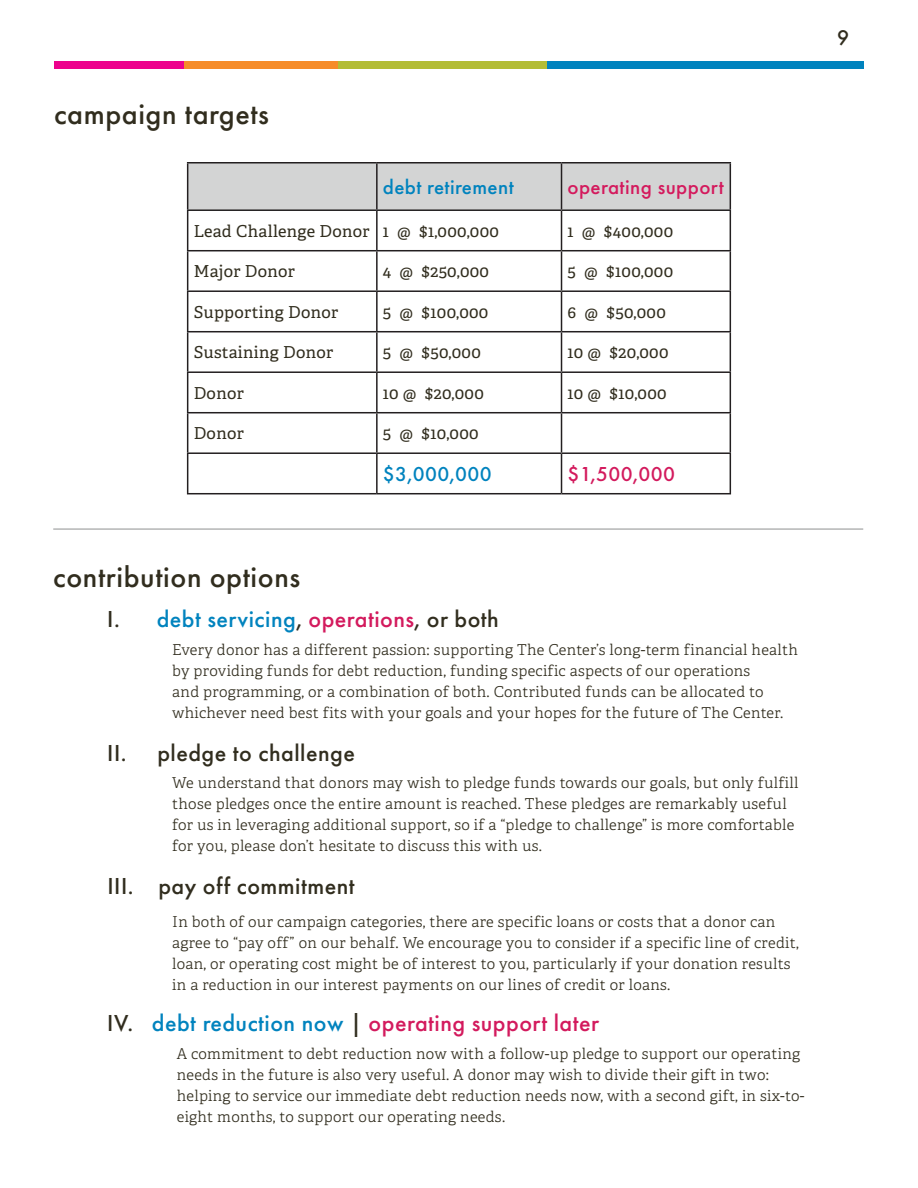
<style>
.page{position:relative;width:918px;height:1188px;background:#fff}
.page>*{position:absolute;margin:0;border:0;box-sizing:border-box;transform-origin:0 0}
.t1{font:500 30px "Futura PT";letter-spacing:.02em;color:#312d1e}
.t2{font:500 24px "Futura PT";letter-spacing:.02em;color:#d31a5d}
.t3{font:500 24px "Futura PT";letter-spacing:.02em;color:#312d1e}
.t4{font:500 24px "Futura PT";letter-spacing:.02em;color:#0083be}
.t5{font:500 21px "Futura PT";letter-spacing:.02em;color:#d31a5d}
.t6{font:500 21px "Futura PT";letter-spacing:.02em;color:#0083be}
.t7{font:500 19.5px "Futura";color:#312d1e}
.t8{font:16.5px "Adelle PE";letter-spacing:.02em;color:#312d1e}
.t9{font:15px/21px "Adelle PE Lt";letter-spacing:.02em;color:#312d1e}
.s1{color:#312d1e}
.s2{color:#d31a5d}
.s3{color:#0083be}
</style>
<div class="page">
<div style="left:54px;top:61px;width:130px;height:7px;background:#ed028c"></div>
<div style="left:184px;top:61px;width:154px;height:7px;background:#f68c29"></div>
<div style="left:338px;top:61px;width:209px;height:7px;background:#b3bd35"></div>
<div style="left:547px;top:61px;width:316px;height:7px;background:#0083be"></div>
<hr style="left:53px;top:529px;width:810px;height:1px;background:#8e9091">
<div style="left:188px;top:164px;width:542px;height:45px;background:#d3d4d4"></div>
<hr style="left:187px;top:162px;width:190px;height:2px;background:#231f20">
<hr style="left:187px;top:163px;width:1px;height:46px;background:#231f20">
<hr style="left:377px;top:162px;width:185px;height:2px;background:#231f20">
<hr style="left:376px;top:163px;width:2px;height:46px;background:#231f20">
<hr style="left:562px;top:162px;width:169px;height:2px;background:#231f20">
<hr style="left:561px;top:163px;width:1px;height:46px;background:#231f20">
<hr style="left:730px;top:163px;width:1px;height:46px;background:#231f20">
<hr style="left:187px;top:209px;width:190px;height:2px;background:#231f20">
<hr style="left:187px;top:211px;width:1px;height:39px;background:#231f20">
<hr style="left:377px;top:209px;width:185px;height:2px;background:#231f20">
<hr style="left:376px;top:211px;width:2px;height:39px;background:#231f20">
<hr style="left:562px;top:209px;width:169px;height:2px;background:#231f20">
<hr style="left:561px;top:211px;width:1px;height:39px;background:#231f20">
<hr style="left:730px;top:211px;width:1px;height:39px;background:#231f20">
<hr style="left:187px;top:250px;width:190px;height:1px;background:#231f20">
<hr style="left:187px;top:251px;width:1px;height:39px;background:#231f20">
<hr style="left:377px;top:250px;width:185px;height:1px;background:#231f20">
<hr style="left:376px;top:251px;width:2px;height:39px;background:#231f20">
<hr style="left:562px;top:250px;width:169px;height:1px;background:#231f20">
<hr style="left:561px;top:251px;width:1px;height:39px;background:#231f20">
<hr style="left:730px;top:251px;width:1px;height:39px;background:#231f20">
<hr style="left:187px;top:290px;width:190px;height:2px;background:#231f20">
<hr style="left:187px;top:292px;width:1px;height:39px;background:#231f20">
<hr style="left:377px;top:290px;width:185px;height:2px;background:#231f20">
<hr style="left:376px;top:292px;width:2px;height:39px;background:#231f20">
<hr style="left:562px;top:290px;width:169px;height:2px;background:#231f20">
<hr style="left:561px;top:292px;width:1px;height:39px;background:#231f20">
<hr style="left:730px;top:292px;width:1px;height:39px;background:#231f20">
<hr style="left:187px;top:331px;width:190px;height:1px;background:#231f20">
<hr style="left:187px;top:332px;width:1px;height:39px;background:#231f20">
<hr style="left:377px;top:331px;width:185px;height:1px;background:#231f20">
<hr style="left:376px;top:332px;width:2px;height:39px;background:#231f20">
<hr style="left:562px;top:331px;width:169px;height:1px;background:#231f20">
<hr style="left:561px;top:332px;width:1px;height:39px;background:#231f20">
<hr style="left:730px;top:332px;width:1px;height:39px;background:#231f20">
<hr style="left:187px;top:371px;width:190px;height:2px;background:#231f20">
<hr style="left:187px;top:373px;width:1px;height:39px;background:#231f20">
<hr style="left:377px;top:371px;width:185px;height:2px;background:#231f20">
<hr style="left:376px;top:373px;width:2px;height:39px;background:#231f20">
<hr style="left:562px;top:371px;width:169px;height:2px;background:#231f20">
<hr style="left:561px;top:373px;width:1px;height:39px;background:#231f20">
<hr style="left:730px;top:373px;width:1px;height:39px;background:#231f20">
<hr style="left:187px;top:412px;width:190px;height:1px;background:#231f20">
<hr style="left:187px;top:413px;width:1px;height:39px;background:#231f20">
<hr style="left:377px;top:412px;width:185px;height:1px;background:#231f20">
<hr style="left:376px;top:413px;width:2px;height:39px;background:#231f20">
<hr style="left:562px;top:412px;width:169px;height:1px;background:#231f20">
<hr style="left:561px;top:413px;width:1px;height:39px;background:#231f20">
<hr style="left:730px;top:413px;width:1px;height:39px;background:#231f20">
<hr style="left:187px;top:452px;width:190px;height:2px;background:#231f20">
<hr style="left:187px;top:454px;width:1px;height:39px;background:#231f20">
<hr style="left:377px;top:452px;width:185px;height:2px;background:#231f20">
<hr style="left:376px;top:454px;width:2px;height:39px;background:#231f20">
<hr style="left:562px;top:452px;width:169px;height:2px;background:#231f20">
<hr style="left:561px;top:454px;width:1px;height:39px;background:#231f20">
<hr style="left:730px;top:454px;width:1px;height:39px;background:#231f20">
<hr style="left:187px;top:493px;width:190px;height:1px;background:#231f20">
<hr style="left:377px;top:493px;width:185px;height:1px;background:#231f20">
<hr style="left:562px;top:493px;width:169px;height:1px;background:#231f20">
<p class="t1" style="left:54px;top:96px;width:217px">campaign targets</p>
<p class="t6" style="left:383px;top:175px;width:132px">debt retirement</p>
<p class="t5" style="left:568px;top:175px;width:158px">operating support</p>
<p class="t8" style="left:194px;top:219px;width:178px">Lead Challenge Donor</p>
<p class="t8" style="left:383px;top:219px;width:118px">1 @ $1,000,000</p>
<p class="t8" style="left:568px;top:219px;width:107px">1 @ $400,000</p>
<p class="t8" style="left:194px;top:259px;width:103px">Major Donor</p>
<p class="t8" style="left:383px;top:259px;width:108px">4 @ $250,000</p>
<p class="t8" style="left:568px;top:259px;width:107px">5 @ $100,000</p>
<p class="t8" style="left:194px;top:300px;width:146px">Supporting Donor</p>
<p class="t8" style="left:383px;top:300px;width:107px">5 @ $100,000</p>
<p class="t8" style="left:568px;top:300px;width:100px">6 @ $50,000</p>
<p class="t8" style="left:194px;top:340px;width:141px">Sustaining Donor</p>
<p class="t8" style="left:383px;top:340px;width:100px">5 @ $50,000</p>
<p class="t8" style="left:568px;top:340px;width:103px">10 @ $20,000</p>
<p class="t8" style="left:194px;top:381px;width:52px">Donor</p>
<p class="t8" style="left:383px;top:381px;width:103px">10 @ $20,000</p>
<p class="t8" style="left:568px;top:381px;width:101px">10 @ $10,000</p>
<p class="t8" style="left:194px;top:421px;width:52px">Donor</p>
<p class="t8" style="left:383px;top:421px;width:97px">5 @ $10,000</p>
<p class="t6" style="left:383px;top:462px;width:111px">$3,000,000</p>
<p class="t5" style="left:568px;top:462px;width:109px">$1,500,000</p>
<p class="t1" style="left:53px;top:558px;width:249px">contribution options</p>
<p class="t4" style="left:107px;top:605px;width:393px"><span class="s1">I.</span> debt servicing<span class="s1">,</span> <span class="s2">operations</span><span class="s1">, or both</span></p>
<p class="t9" style="left:172px;top:639px;width:627px">Every donor has a different passion: supporting The Center’s long-term financial health by providing funds for debt reduction, funding specific aspects of our operations<br>and programming, or a combination of both. Contributed funds can be allocated to whichever need best fits with your goals and your hopes for the future of The Center.</p>
<p class="t3" style="left:107px;top:739px;width:249px">II. pledge to challenge</p>
<p class="t9" style="left:172px;top:772px;width:628px">We understand that donors may wish to pledge funds towards our goals, but only fulfill those pledges once the entire amount is reached. These pledges are remarkably useful for us in leveraging additional support, so if a “pledge to challenge” is more comfortable for you, please don’t hesitate to discuss this with us.</p>
<p class="t3" style="left:108px;top:872px;width:249px">III. pay off commitment</p>
<p class="t9" style="left:172px;top:910px;width:628px">In both of our campaign categories, there are specific loans or costs that a donor can agree to “pay off” on our behalf. We encourage you to consider if a specific line of credit, loan, or operating cost might be of interest to you, particularly if your donation results in a reduction in our interest payments on our lines of credit or loans.</p>
<p class="t2" style="left:107px;top:1008px;width:493px"><span class="s1">IV.</span> <span class="s3">debt reduction now</span> <span class="s1">|</span> operating support later</p>
<p class="t9" style="left:177px;top:1043px;width:629px">A commitment to debt reduction now with a follow-up pledge to support our operating needs in the future is also very useful. A donor may wish to divide their gift in two: helping to service our immediate debt reduction needs now, with a second gift, in six-to&shy;eight months, to support our operating needs.</p>
<h3 class="t7" style="left:837px;top:25px;width:14px">9</h3>
</div>
